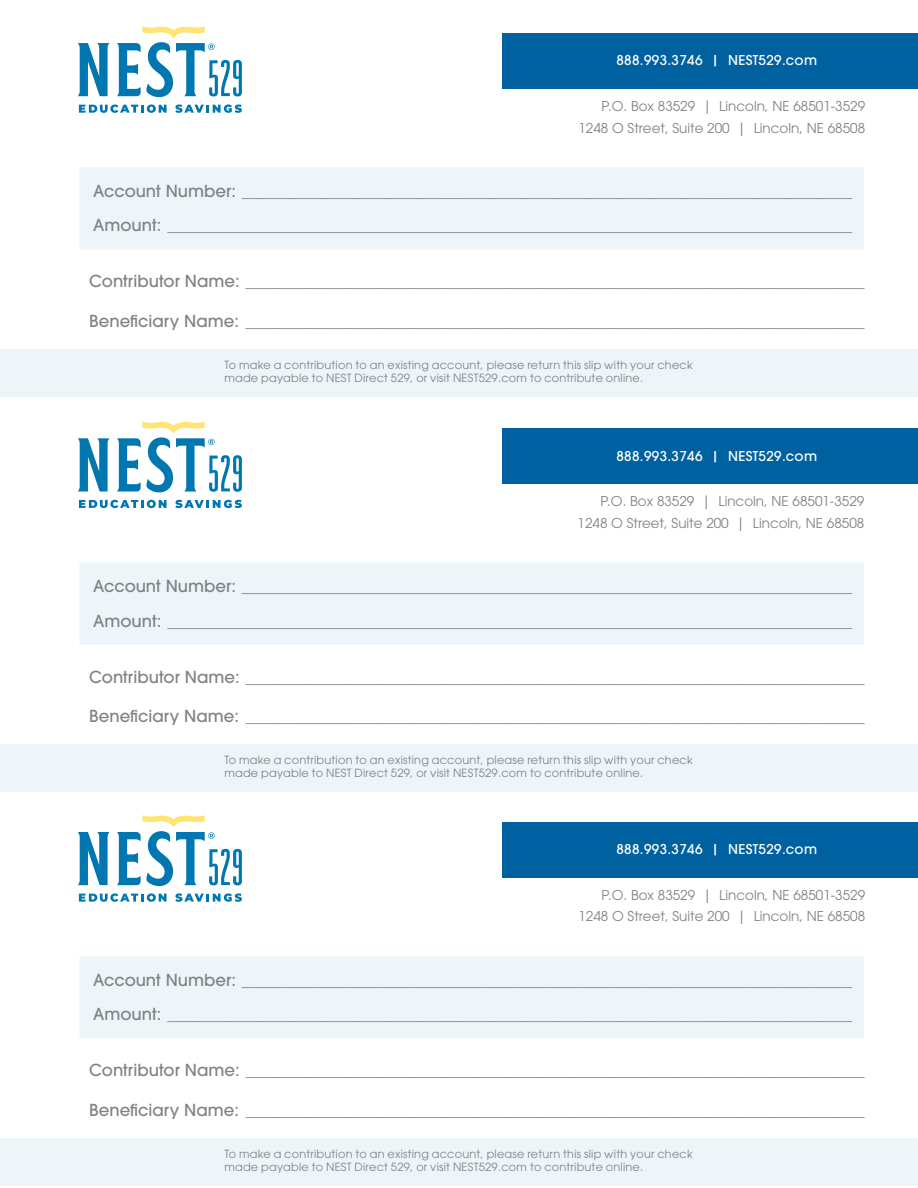
<style>
.page{position:relative;width:918px;height:1188px;background:#fff}
.page>*{position:absolute;margin:0;border:0;box-sizing:border-box;transform-origin:0 0}
.t1{font:500 16.5px/34.5px "ITC Avant Garde Pro";color:#808285}
.t2{font:13.5px "ITC Avant Garde Pro";color:#808285}
.t3{font:500 13.5px "ITC Avant Garde Pro";letter-spacing:.025em;color:#fff}
.t4{font:11.25px/13.5px "ITC Avant Garde Pro";letter-spacing:.02em;color:#808285}
</style>
<div class="page">
<div style="left:0;top:349px;width:918px;height:47px;background:#eef5f9"></div>
<div style="left:502px;top:33px;width:416px;height:55px;background:#0061a1"></div>
<div style="left:80px;top:167px;width:784px;height:83px;background:#eef5f9"></div>
<svg style="left:78px;top:43px;width:31px;height:53px"></svg>
<svg style="left:117px;top:26px;width:125px;height:71px"></svg>
<svg style="left:79px;top:104px;width:88px;height:9px"></svg>
<svg style="left:175px;top:104px;width:67px;height:9px"></svg>
<div style="left:0;top:744px;width:918px;height:48px;background:#eef5f9"></div>
<div style="left:502px;top:428px;width:416px;height:56px;background:#0061a1"></div>
<div style="left:80px;top:562px;width:784px;height:83px;background:#eef5f9"></div>
<svg style="left:78px;top:438px;width:31px;height:54px"></svg>
<svg style="left:117px;top:422px;width:125px;height:70px"></svg>
<svg style="left:79px;top:500px;width:88px;height:8px"></svg>
<svg style="left:175px;top:500px;width:67px;height:8px"></svg>
<div style="left:0;top:1138px;width:918px;height:47px;background:#eef5f9"></div>
<div style="left:502px;top:822px;width:416px;height:55px;background:#0061a1"></div>
<div style="left:80px;top:956px;width:784px;height:82px;background:#eef5f9"></div>
<svg style="left:78px;top:832px;width:31px;height:53px"></svg>
<svg style="left:117px;top:815px;width:125px;height:71px"></svg>
<svg style="left:79px;top:893px;width:88px;height:9px"></svg>
<svg style="left:175px;top:893px;width:67px;height:9px"></svg>
<p class="t3" style="left:616px;top:52px;width:202px">888.993.3746 | NEST529.com</p>
<p class="t2" style="left:601px;top:97px;width:265px">P.O. Box 83529 | Lincoln, NE 68501-3529</p>
<p class="t2" style="left:579px;top:119px;width:288px">1248 O Street, Suite 200 | Lincoln, NE 68508</p>
<p class="t1" style="left:93px;top:173px;width:760px">Account Number: __________________________________________________________________________<br>Amount: ___________________________________________________________________________________</p>
<p class="t1" style="left:89px;top:264px;width:777px">Contributor Name: ___________________________________________________________________________</p>
<p class="t1" style="left:89px;top:304px;width:777px">Beneficiary Name: ___________________________________________________________________________</p>
<p class="t4" style="left:224px;top:358px;width:470px">To make a contribution to an existing account, please return this slip with your check made payable to NEST Direct 529, or visit NEST529.com to contribute online.</p>
<p class="t3" style="left:616px;top:447px;width:202px">888.993.3746 | NEST529.com</p>
<p class="t2" style="left:600px;top:493px;width:265px">P.O. Box 83529 | Lincoln, NE 68501-3529</p>
<p class="t2" style="left:578px;top:514px;width:288px">1248 O Street, Suite 200 | Lincoln, NE 68508</p>
<p class="t1" style="left:93px;top:569px;width:760px">Account Number: __________________________________________________________________________<br>Amount: ___________________________________________________________________________________</p>
<p class="t1" style="left:89px;top:659px;width:777px">Contributor Name: ___________________________________________________________________________</p>
<p class="t1" style="left:89px;top:699px;width:777px">Beneficiary Name: ___________________________________________________________________________</p>
<p class="t4" style="left:224px;top:753px;width:470px">To make a contribution to an existing account, please return this slip with your check made payable to NEST Direct 529, or visit NEST529.com to contribute online.</p>
<p class="t3" style="left:616px;top:841px;width:202px">888.993.3746 | NEST529.com</p>
<p class="t2" style="left:601px;top:886px;width:265px">P.O. Box 83529 | Lincoln, NE 68501-3529</p>
<p class="t2" style="left:579px;top:908px;width:288px">1248 O Street, Suite 200 | Lincoln, NE 68508</p>
<p class="t1" style="left:93px;top:962px;width:760px">Account Number: __________________________________________________________________________<br>Amount: ___________________________________________________________________________________</p>
<p class="t1" style="left:89px;top:1053px;width:777px">Contributor Name: ___________________________________________________________________________</p>
<p class="t1" style="left:89px;top:1093px;width:777px">Beneficiary Name: ___________________________________________________________________________</p>
<p class="t4" style="left:224px;top:1147px;width:470px">To make a contribution to an existing account, please return this slip with your check made payable to NEST Direct 529, or visit NEST529.com to contribute online.</p>
</div>
